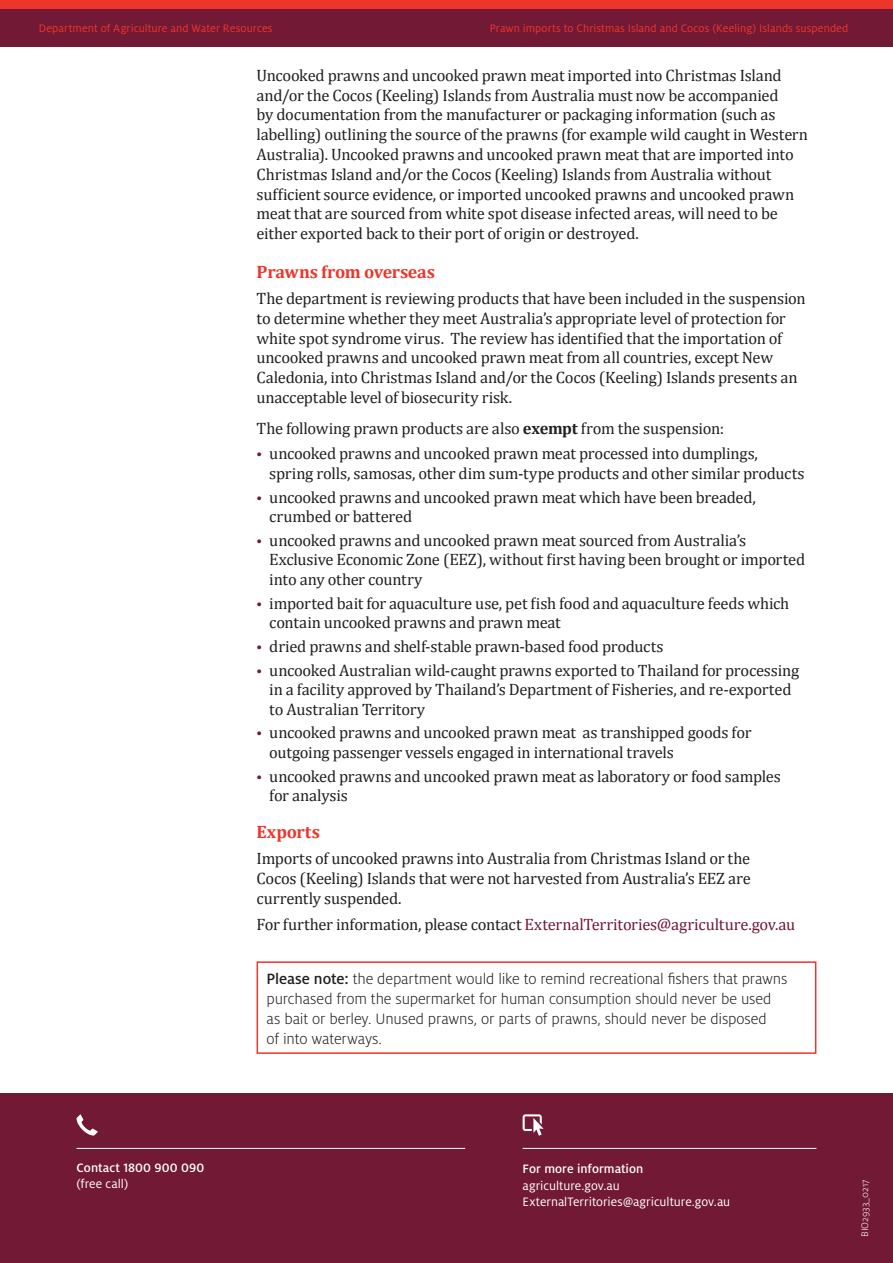
<style>
.page{position:relative;width:893px;height:1263px;background:#fff}
.page>*{position:absolute;margin:0;border:0;box-sizing:border-box;transform-origin:0 0}
.Sub_Heading_3{font:700 18px "Cambria";letter-spacing:-.01em;color:#ee3529}
.Body_copy{font:16.5px/19.8px "Cambria";letter-spacing:-.015em;color:#231f20}
.Body_copy-2{font:300 16.5px/19.8px "Milo Pro";letter-spacing:-.01em;color:#231f20}
.Body_copy-3{font:16.5px "Cambria";letter-spacing:-.01em;color:#721935}
.t1{font:13.5px/16.2px "Milo Pro";letter-spacing:-.005em;color:#fff}
.t2{font:500 13.5px "Milo Pro";letter-spacing:.005em;color:#fff}
.Running_Header_2_LHS{font:12px "Milo Pro";letter-spacing:.005em;color:#ee3529}
.t3{font:300 10.5px "Milo Pro";color:#fff}
.s1{font-weight:700}
.s2{font-size:12.75px;color:#721935}
.s3{color:#231f20}
.s4{font-weight:500}
</style>
<div class="page">
<div style="left:257px;top:961px;width:559px;height:93px;border:2px solid #ee3529"></div>
<div style="left:0;top:1094px;width:893px;height:169px;background:#721935"></div>
<hr style="left:77px;top:1148px;width:388px;height:1px;background:#fff">
<svg style="left:76px;top:1114px;width:22px;height:22px"></svg>
<div style="left:0;top:9px;width:893px;height:38px;background:#721935"></div>
<div style="left:0;top:0;width:893px;height:9px;background:#ee3529"></div>
<hr style="left:523px;top:1148px;width:293px;height:1px;background:#fff">
<svg style="left:523px;top:1114px;width:20px;height:22px"></svg>
<p class="Running_Header_2_LHS" style="left:39px;top:22px;width:235px">Department of Agriculture and Water Resources</p>
<p class="Running_Header_2_LHS" style="left:490px;top:22px;width:360px">Prawn imports to Christmas Island and Cocos (Keeling) Islands suspended</p>
<p class="Body_copy" style="left:257px;top:65px;width:553px">Uncooked prawns and uncooked prawn meat imported into Christmas Island and/or the Cocos (Keeling) Islands from Australia must now be accompanied<br>by documentation from the manufacturer or packaging information (such as labelling) outlining the source of the prawns (for example wild caught in Western Australia). Uncooked prawns and uncooked prawn meat that are imported into Christmas Island and/or the Cocos (Keeling) Islands from Australia without sufficient source evidence, or imported uncooked prawns and uncooked prawn meat that are sourced from white spot disease infected areas, will need to be either exported back to their port of origin or destroyed.</p>
<p class="Sub_Heading_3" style="left:257px;top:259px;width:180px">Prawns from overseas</p>
<p class="Body_copy" style="left:257px;top:288px;width:551px">The department is reviewing products that have been included in the suspension to determine whether they meet Australia’s appropriate level of protection for white spot syndrome virus. The review has identified that the importation of uncooked prawns and uncooked prawn meat from all countries, except New Caledonia, into Christmas Island and/or the Cocos (Keeling) Islands presents an unacceptable level of biosecurity risk.</p>
<p class="Body_copy" style="left:257px;top:418px;width:469px">The following prawn products are also <span class="s1">exempt</span> from the suspension:</p>
<p class="Body_copy" style="left:269px;top:444px;width:537px;text-indent:-13px"><span class="s2">•</span> uncooked prawns and uncooked prawn meat processed into dumplings, spring rolls, samosas, other dim sum-type products and other similar products</p>
<p class="Body_copy" style="left:269px;top:487px;width:488px;text-indent:-13px"><span class="s2">•</span> uncooked prawns and uncooked prawn meat which have been breaded, crumbed or battered</p>
<p class="Body_copy" style="left:269px;top:530px;width:537px;text-indent:-13px"><span class="s2">•</span> uncooked prawns and uncooked prawn meat sourced from Australia’s<br>Exclusive Economic Zone (EEZ), without first having been brought or imported into any other country</p>
<p class="Body_copy" style="left:269px;top:593px;width:522px;text-indent:-13px"><span class="s2">•</span> imported bait for aquaculture use, pet fish food and aquaculture feeds which contain uncooked prawns and prawn meat</p>
<p class="Body_copy" style="left:257px;top:636px;width:409px"><span class="s2">•</span> dried prawns and shelf-stable prawn-based food products</p>
<p class="Body_copy" style="left:269px;top:660px;width:531px;text-indent:-13px"><span class="s2">•</span> uncooked Australian wild-caught prawns exported to Thailand for processing in a facility approved by Thailand’s Department of Fisheries, and re-exported to Australian Territory</p>
<p class="Body_copy" style="left:269px;top:723px;width:484px;text-indent:-13px"><span class="s2">•</span> uncooked prawns and uncooked prawn meat as transhipped goods for outgoing passenger vessels engaged in international travels</p>
<p class="Body_copy" style="left:269px;top:766px;width:513px;text-indent:-13px"><span class="s2">•</span> uncooked prawns and uncooked prawn meat as laboratory or food samples for analysis</p>
<p class="Sub_Heading_3" style="left:257px;top:819px;width:65px">Exports</p>
<p class="Body_copy" style="left:257px;top:848px;width:496px;text-align:justify">Imports of uncooked prawns into Australia from Christmas Island or the Cocos (Keeling) Islands that were not harvested from Australia’s EEZ are currently suspended.</p>
<p class="Body_copy-3" style="left:257px;top:914px;width:540px"><span class="s3">For further information, please contact</span> ExternalTerritories@agriculture.gov.au</p>
<p class="Body_copy-2" style="left:267px;top:969px;width:522px"><span class="s4">Please note:</span> the department would like to remind recreational fishers that prawns purchased from the supermarket for human consumption should never be used as bait or berley. Unused prawns, or parts of prawns, should never be disposed<br>of into waterways.</p>
<p class="t2" style="left:77px;top:1160px;width:129px">Contact 1800 900 090</p>
<p class="t1" style="left:77px;top:1176px;width:53px">(free call)</p>
<p class="t3" style="left:859px;top:1237px;width:59px;rotate:-90deg">BIO2933_0217</p>
<p class="t2" style="left:523px;top:1162px;width:122px">For more information</p>
<p class="t1" style="left:523px;top:1177px;width:209px">agriculture.gov.au<br>ExternalTerritories@agriculture.gov.au</p>
</div>
